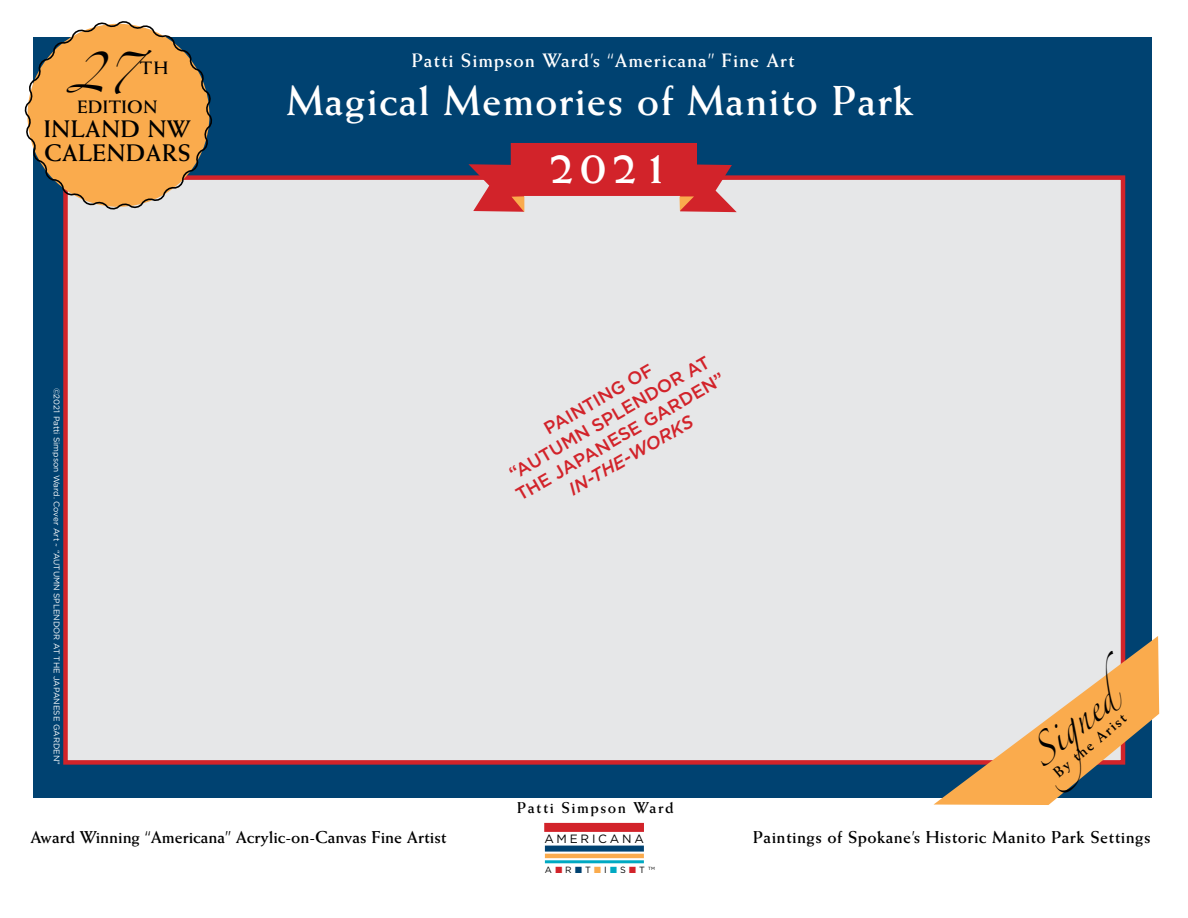
<style>
.page{position:relative;width:1188px;height:918px;background:#fff}
.page>*{position:absolute;margin:0;border:0;box-sizing:border-box;transform-origin:0 0}
.t1{font:700 48px "Weiss";color:#fff}
.t2{font:700 42px "Weiss";letter-spacing:.03em;color:#fff}
.t3{font:36.6px "Zapfino";color:#000}
.t4{font:27px "Zapfino";color:#000}
.t5{font:700 24px/24px "Weiss";letter-spacing:.025em;color:#000}
.t6{font:700 19.5px "Weiss";letter-spacing:.05em;color:#fff}
.t7{font:500 18px/21.6px "Gotham";color:#d2232a;text-align:center}
.t8{font:italic 500 18px "Gotham";color:#d2232a}
.t9{font:700 18px/39px "Weiss";letter-spacing:.025em;color:#000}
.t10{font:700 17.25px "Weiss";color:#000}
.t11{font:700 17.25px "Weiss";letter-spacing:.025em;color:#000}
.t12{font:700 15.75px "Weiss";letter-spacing:.1em;color:#000}
.t13{font:700 15px "Weiss";color:#000}
.t14{font:12px "Gotham";color:#000}
.t15{font:9px "Gotham";color:#000}
.t16{font:8.25px "Gotham";color:#fff}
.s1{color:#d2232a}
.s2{color:#004271}
.s3{color:#faab4d}
.s4{color:#00a9c2}
</style>
<div class="page">
<div style="left:33px;top:37px;width:1119px;height:760px;background:#004271"></div>
<div style="left:63px;top:175px;width:1062px;height:590px;background:#e6e7e8;border:4px solid #d2232a"></div>
<svg style="left:934px;top:636px;width:225px;height:169px"></svg>
<svg style="left:469px;top:143px;width:268px;height:69px"></svg>
<div style="left:544px;top:823px;width:100px;height:9px;background:#d2232a"></div>
<div style="left:545px;top:846px;width:99px;height:6px;background:#004271"></div>
<hr style="left:545px;top:854px;width:99px;height:4px;background:#faab4d">
<hr style="left:545px;top:860px;width:99px;height:3px;background:#00a9c2">
<svg style="left:25px;top:21px;width:187px;height:189px"></svg>
<h3 class="t3" style="left:67px;top:58px;width:71px">27</h3>
<h3 class="t9" style="left:77px;top:48px;width:92px;text-indent:62px">TH<br>EDITION</h3>
<h3 class="t5" style="left:44px;top:116px;width:149px">INLAND NW<br>CALENDARS</h3>
<p class="t16" style="left:61px;top:388px;width:379px;rotate:90deg">©2021 Patti Simpson Ward. Cover Art ~ “AUTUMN SPLENDOR AT THE JAPANESE GARDEN”</p>
<h3 class="t6" style="left:412px;top:48px;width:384px">Patti Simpson Ward’s “Americana” Fine Art</h3>
<h2 class="t2" style="left:286px;top:75px;width:629px">Magical Memories of Manito Park</h2>
<h1 class="t1" style="left:548px;top:138px;width:123px">2021</h1>
<h3 class="t7" style="left:490px;top:449px;width:239px;rotate:-30deg">PAINTING OF<br>“AUTUMN SPLENDOR AT<br>THE JAPANESE GARDEN”</h3>
<h3 class="t8" style="left:565px;top:482px;width:142px;rotate:-30deg">IN-THE-WORKS</h3>
<h3 class="t12" style="left:517px;top:798px;width:158px">Patti Simpson Ward</h3>
<h3 class="t4" style="left:1027px;top:748px;width:102px;rotate:-40deg">Signed</h3>
<h3 class="t13" style="left:1050px;top:767px;width:91px;rotate:-40deg">By the Arist</h3>
<h3 class="t10" style="left:30px;top:827px;width:418px">Award Winning “Americana” Acrylic-on-Canvas Fine Artist</h3>
<h3 class="t14" style="left:544px;top:832px;width:101px">A M E R I C A N A</h3>
<p class="t15" style="left:545px;top:864px;width:112px">A <span class="s1">■</span> R <span class="s2">■</span>T <span class="s3">■</span>I <span class="s4">■</span>S <span class="s1">■</span> T <sup>TM</sup></p>
<h3 class="t11" style="left:753px;top:827px;width:399px">Paintings of Spokane’s Historic Manito Park Settings</h3>
</div>
